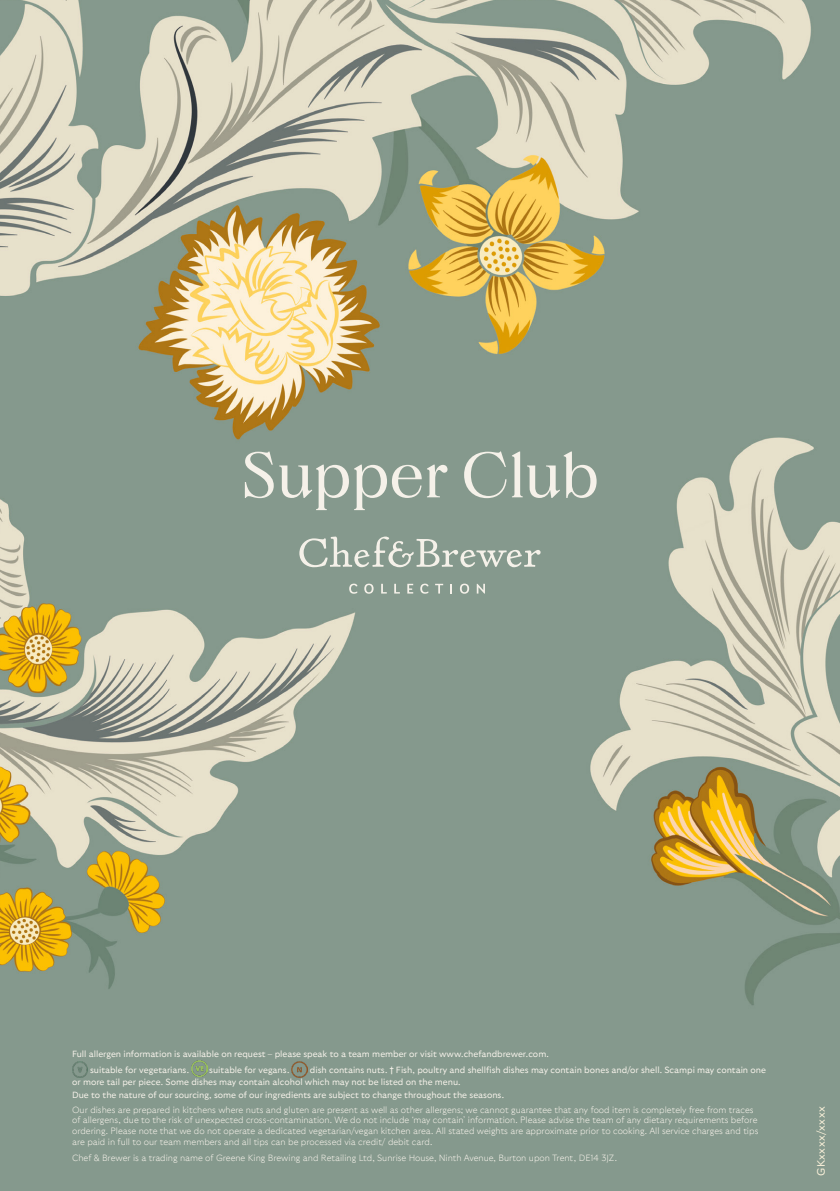
<style>
.page{position:relative;width:840px;height:1191px;background:#fff}
.page>*{position:absolute;margin:0;border:0;box-sizing:border-box;transform-origin:0 0}
.t1{font:300 64px "Brick Display";color:#f5f1e9}
.t2{font:300 10.6px "GT Ultra";letter-spacing:.04em;color:#fcf2db}
.t3{font:100 9px/10.6px "GT Ultra";color:#f5f1e9}
.t4{font:300 9px/12.4px "GT Ultra";color:#f5f1e9}
.s1{font-weight:700}
</style>
<div class="page">
<img style="left:0;top:0;width:839px;height:1191px">
<svg style="left:299px;top:536px;width:241px;height:31px;background:#9eada2"></svg>
<svg style="left:349px;top:583px;width:8px;height:11px"></svg>
<svg style="left:364px;top:583px;width:9px;height:11px"></svg>
<svg style="left:381px;top:584px;width:5px;height:9px"></svg>
<svg style="left:394px;top:584px;width:5px;height:9px"></svg>
<svg style="left:407px;top:584px;width:6px;height:9px"></svg>
<svg style="left:420px;top:583px;width:8px;height:11px"></svg>
<svg style="left:435px;top:584px;width:8px;height:9px"></svg>
<svg style="left:450px;top:584px;width:2px;height:9px"></svg>
<svg style="left:459px;top:583px;width:10px;height:11px"></svg>
<svg style="left:476px;top:584px;width:8px;height:9px"></svg>
<img style="left:72px;top:1061px;width:16px;height:16px">
<img style="left:191px;top:1061px;width:16px;height:15px">
<img style="left:291px;top:1061px;width:16px;height:16px">
<h1 class="t1" style="left:241px;top:442px;width:359px">Supper Club</h1>
<p class="t4" style="left:90px;top:1045px;width:460px;line-height:16px;text-indent:-18px">Full allergen information is available on request – please speak to a team member or visit www.chefandbrewer.com. suitable for vegetarians.</p>
<p class="t4" style="left:72px;top:1063px;width:695px;text-indent:238px">dish contains nuts. <span class="s1">†</span> Fish, poultry and shellfish dishes may contain bones and/or shell. Scampi may contain one or more tail per piece. Some dishes may contain alcohol which may not be listed on the menu.<br>Due to the nature of our sourcing, some of our ingredients are subject to change throughout the seasons.</p>
<p class="t3" style="left:72px;top:1104px;width:687px">Our dishes are prepared in kitchens where nuts and gluten are present as well as other allergens; we cannot guarantee that any food item is completely free from traces of allergens, due to the risk of unexpected cross-contamination. We do not include ‘may contain’ information. Please advise the team of any dietary requirements before ordering. Please note that we do not operate a dedicated vegetarian/vegan kitchen area. All stated weights are approximate prior to cooking. All service charges and tips are paid in full to our team members and all tips can be processed via credit/ debit card.</p>
<p class="t3" style="left:72px;top:1152px;width:546px">Chef &amp; Brewer is a trading name of Greene King Brewing and Retailing Ltd, Sunrise House, Ninth Avenue, Burton upon Trent, DE14 3JZ.</p>
<p class="t4" style="left:209px;top:1063px;width:81px">suitable for vegans.</p>
<p class="t2" style="left:814px;top:1175px;width:71px;rotate:-90deg">GKxxxx/xxxx</p>
</div>
